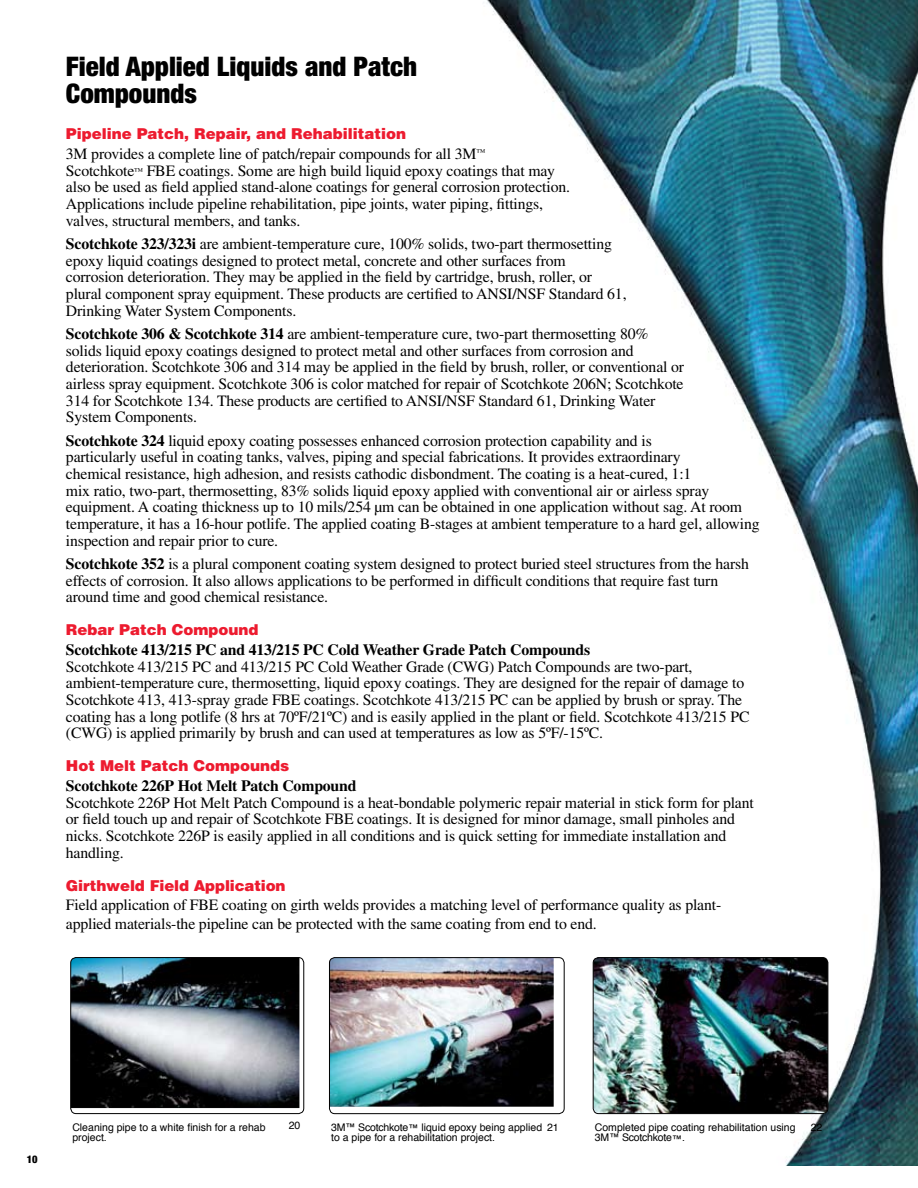
<style>
.page{position:relative;width:918px;height:1188px;background:#fff}
.page>*{position:absolute;margin:0;border:0;box-sizing:border-box;transform-origin:0 0}
.t1{font:900 condensed 27px/27px "Helvetica Neue";color:#000}
.t2{font:15.75px/16.6px "Times";letter-spacing:-.01em;color:#000}
.t3{font:700 15.75px "Times";letter-spacing:-.01em;color:#000}
.t4{font:900 15px "Helvetica";color:#ed1b2f}
.t5{font:10.5px/10.5px "Helvetica";color:#000}
.t6{font:900 condensed 10.5px "Helvetica Neue";color:#000}
.s1{font-size:9px}
.s2{font-weight:700}
</style>
<div class="page">
<img style="left:71px;top:0;width:847px;height:1166px">
<div style="left:329px;top:958px;width:235px;height:156px;background:#fff;border-radius:5px"></div>
<img style="left:329px;top:958px;width:225px;height:149px">
<div style="left:329px;top:957px;width:236px;height:157px;border:1px solid #000;border-radius:5px"></div>
<img style="left:71px;top:958px;width:228px;height:150px">
<div style="left:70px;top:957px;width:234px;height:157px;border:1px solid #000;border-radius:5px"></div>
<img style="left:593px;top:958px;width:235px;height:156px">
<div style="left:593px;top:957px;width:235px;height:157px;border:1px solid #000;border-radius:5px"></div>
<h1 class="t1" style="left:66px;top:52px;width:353px">Field Applied Liquids and Patch<br>Compounds</h1>
<p class="t4" style="left:66px;top:124px;width:342px">Pipeline Patch, Repair, and Rehabilitation</p>
<p class="t2" style="left:66px;top:145px;width:506px">3M provides a complete line of patch/repair compounds for all 3M<sup>™<br></sup>Scotchkote<span class="s1">™</span> FBE coatings. Some are high build liquid epoxy coatings that may also be used as field applied stand-alone coatings for general corrosion protection.<br>Applications include pipeline rehabilitation, pipe joints, water piping, fittings, valves, structural members, and tanks.</p>
<p class="t2" style="left:66px;top:235px;width:562px"><span class="s2">Scotchkote 323/323i</span> are ambient-temperature cure, 100% solids, two-part thermosetting epoxy liquid coatings designed to protect metal, concrete and other surfaces from corrosion deterioration. They may be applied in the field by cartridge, brush, roller, or plural component spray equipment. These products are certified to ANSI/NSF Standard 61, Drinking Water System Components.</p>
<p class="t2" style="left:66px;top:325px;width:620px"><span class="s2">Scotchkote 306 &amp; Scotchkote 314</span> are ambient-temperature cure, two-part thermosetting 80% solids liquid epoxy coatings designed to protect metal and other surfaces from corrosion and deterioration. Scotchkote 306 and 314 may be applied in the field by brush, roller, or conventional or airless spray equipment. Scotchkote 306 is color matched for repair of Scotchkote 206N; Scotchkote 314 for Scotchkote 134. These products are certified to ANSI/NSF Standard 61, Drinking Water System Components.</p>
<p class="t2" style="left:66px;top:432px;width:695px"><span class="s2">Scotchkote 324</span> liquid epoxy coating possesses enhanced corrosion protection capability and is<br>particularly useful in coating tanks, valves, piping and special fabrications. It provides extraordinary<br>chemical resistance, high adhesion, and resists cathodic disbondment. The coating is a heat-cured, 1:1<br>mix ratio, two-part, thermosetting, 83% solids liquid epoxy applied with conventional air or airless spray equipment. A coating thickness up to 10 mils/254 µm can be obtained in one application without sag. At room temperature, it has a 16-hour potlife. The applied coating B-stages at ambient temperature to a hard gel, allowing inspection and repair prior to cure.</p>
<p class="t2" style="left:66px;top:555px;width:685px"><span class="s2">Scotchkote 352</span> is a plural component coating system designed to protect buried steel structures from the harsh effects of corrosion. It also allows applications to be performed in difficult conditions that require fast turn around time and good chemical resistance.</p>
<p class="t4" style="left:66px;top:620px;width:194px">Rebar Patch Compound</p>
<p class="t3" style="left:66px;top:640px;width:526px">Scotchkote 413/215 PC and 413/215 PC Cold Weather Grade Patch Compounds</p>
<p class="t2" style="left:66px;top:658px;width:685px">Scotchkote 413/215 PC and 413/215 PC Cold Weather Grade (CWG) Patch Compounds are two-part, ambient-temperature cure, thermosetting, liquid epoxy coatings. They are designed for the repair of damage to Scotchkote 413, 413-spray grade FBE coatings. Scotchkote 413/215 PC can be applied by brush or spray. The coating has a long potlife (8 hrs at 70ºF/21ºC) and is easily applied in the plant or field. Scotchkote 413/215 PC (CWG) is applied primarily by brush and can used at temperatures as low as 5ºF/-15ºC.</p>
<p class="t4" style="left:66px;top:756px;width:225px">Hot Melt Patch Compounds</p>
<p class="t3" style="left:66px;top:776px;width:292px">Scotchkote 226P Hot Melt Patch Compound</p>
<p class="t2" style="left:66px;top:794px;width:689px">Scotchkote 226P Hot Melt Patch Compound is a heat-bondable polymeric repair material in stick form for plant or field touch up and repair of Scotchkote FBE coatings. It is designed for minor damage, small pinholes and nicks. Scotchkote 226P is easily applied in all conditions and is quick setting for immediate installation and handling.</p>
<p class="t4" style="left:66px;top:875px;width:221px">Girthweld Field Application</p>
<p class="t2" style="left:66px;top:896px;width:657px;line-height:18.8px">Field application of FBE coating on girth welds provides a matching level of performance quality as plant&shy;applied materials-the pipeline can be protected with the same coating from end to end.</p>
<p class="t6" style="left:27px;top:1152px;width:12px">10</p>
<p class="t5" style="left:289px;top:1120px;width:13px">20</p>
<p class="t5" style="left:547px;top:1122px;width:13px">21</p>
<p class="t5" style="left:595px;top:1121px;width:202px">Completed pipe coating rehabilitation using<br>3M™ Scotchkote™.</p>
<p class="t5" style="left:811px;top:1122px;width:13px">22</p>
<p class="t5" style="left:72px;top:1121px;width:195px">Cleaning pipe to a white finish for a rehab project.</p>
<p class="t5" style="left:331px;top:1121px;width:213px">3M™ Scotchkote™ liquid epoxy being applied to a pipe for a rehabilitation project.</p>
</div>
